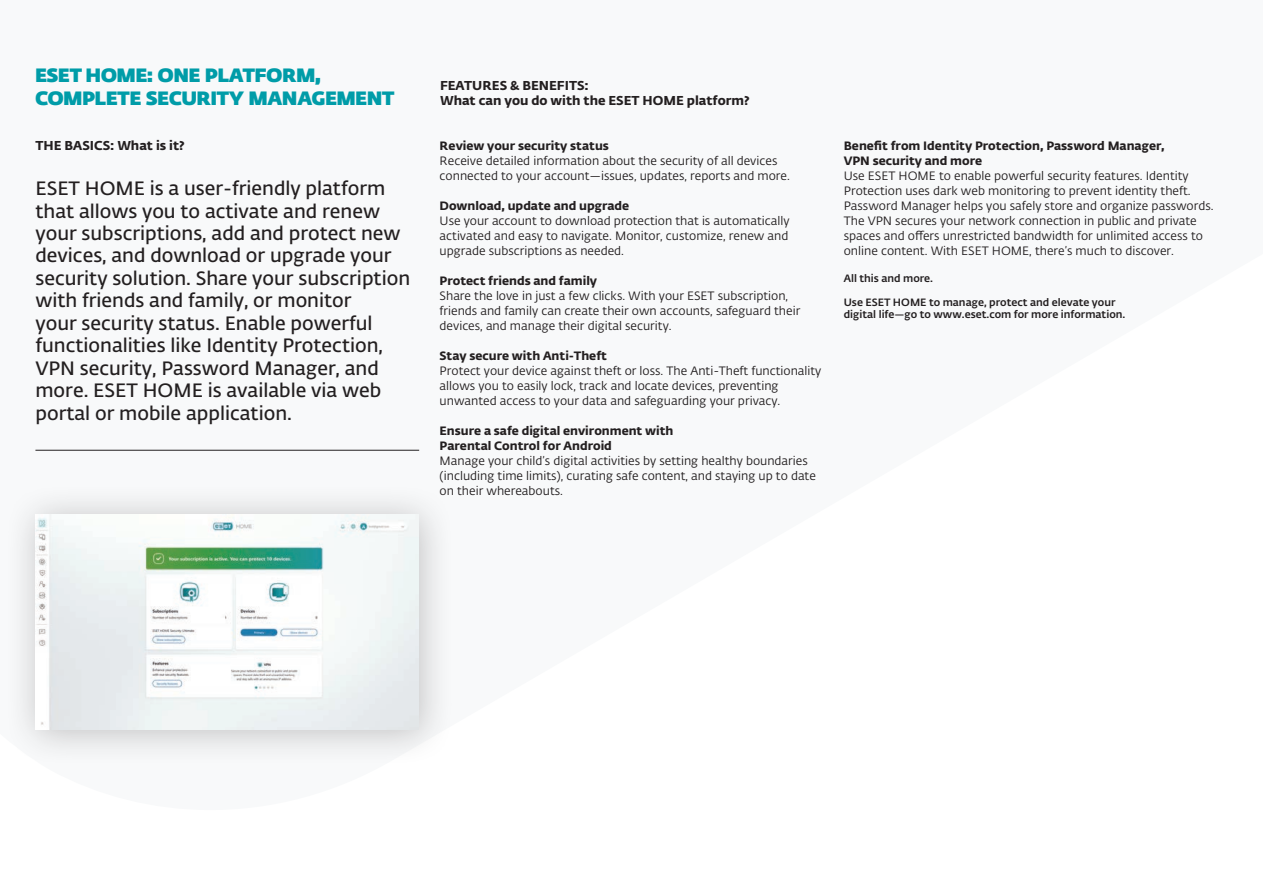
<style>
.page{position:relative;width:1263px;height:893px;background:#fff}
.page>*{position:absolute;margin:0;border:0;box-sizing:border-box;transform-origin:0 0}
._12_75_15_Header_Black{font:19.2px/22.5px "Fedra Sans Alt Pro Demi LF";color:#231f20}
._12_75_15_Header{font:800 19.2px "Fedra Sans Dis Std";color:#009ca8}
._8_5_10_Text{font:12.75px/15px "Fedra Sans Alt Pro Bold LF";color:#231f20}
._8_5_10_Text-2{font:12px/15px "Fedra Sans Alt Pro Book LF";color:#231f20}
._6_375_7_5_Small_Text_Black{font:10.5px/12px "Fedra Sans Alt Pro Med LF";color:#231f20}
.s1{font-family:"Fedra Sans Alt Pro Bold LF"}
</style>
<div class="page">
<hr style="left:35px;top:450px;width:384px;height:1px;background:#231f20">
<div style="left:4px;top:483px;width:452px;height:284px;background:#231f20;opacity:.26"></div>
<img style="left:35px;top:514px;width:384px;height:216px">
<p class="_12_75_15_Header" style="left:35px;top:60px;width:287px">ESET HOME: ONE PLATFORM,</p>
<p class="_12_75_15_Header" style="left:35px;top:82px;width:360px">COMPLETE SECURITY MANAGEMENT</p>
<p class="_8_5_10_Text" style="left:440px;top:77px;width:311px">FEATURES &amp; BENEFITS:<br>What can you do with the ESET HOME platform?</p>
<p class="_8_5_10_Text-2" style="left:440px;top:138px;width:352px"><span class="s1">Review your security status<br></span>Receive detailed information about the security of all devices connected to your account—issues, updates, reports and more.</p>
<p class="_8_5_10_Text-2" style="left:440px;top:198px;width:351px"><span class="s1">Download, update and upgrade<br></span>Use your account to download protection that is automatically activated and easy to navigate. Monitor, customize, renew and upgrade subscriptions as needed.</p>
<p class="_8_5_10_Text-2" style="left:440px;top:273px;width:362px"><span class="s1">Protect friends and family<br></span>Share the love in just a few clicks. With your ESET subscription, friends and family can create their own accounts, safeguard their devices, and manage their digital security.</p>
<p class="_8_5_10_Text-2" style="left:440px;top:348px;width:383px"><span class="s1">Stay secure with Anti-Theft<br></span>Protect your device against theft or loss. The Anti-Theft functionality allows you to easily lock, track and locate devices, preventing unwanted access to your data and safeguarding your privacy.</p>
<p class="_8_5_10_Text-2" style="left:440px;top:423px;width:378px"><span class="s1">Ensure a safe digital environment with<br>Parental Control for Android<br></span>Manage your child’s digital activities by setting healthy boundaries (including time limits), curating safe content, and staying up to date on their whereabouts.</p>
<p class="_8_5_10_Text" style="left:35px;top:137px;width:151px">THE BASICS: What is it?</p>
<p class="_12_75_15_Header_Black" style="left:35px;top:176px;width:376px">ESET HOME is a user-friendly platform that allows you to activate and renew your subscriptions, add and protect new devices, and download or upgrade your security solution. Share your subscription with friends and family, or monitor<br>your security status. Enable powerful functionalities like Identity Protection, VPN security, Password Manager, and more. ESET HOME is available via web portal or mobile application.</p>
<p class="_8_5_10_Text-2" style="left:844px;top:138px;width:371px"><span class="s1">Benefit from Identity Protection, Password Manager,<br>VPN security and more<br></span>Use ESET HOME to enable powerful security features. Identity Protection uses dark web monitoring to prevent identity theft.<br>Password Manager helps you safely store and organize passwords.<br>The VPN secures your network connection in public and private spaces and offers unrestricted bandwidth for unlimited access to online content. With ESET HOME, there’s much to discover.</p>
<p class="_6_375_7_5_Small_Text_Black" style="left:844px;top:272px;width:91px">All this and more.</p>
<p class="_6_375_7_5_Small_Text_Black" style="left:844px;top:296px;width:283px">Use ESET HOME to manage, protect and elevate your digital life—go to www.eset.com for more information.</p>
</div>
